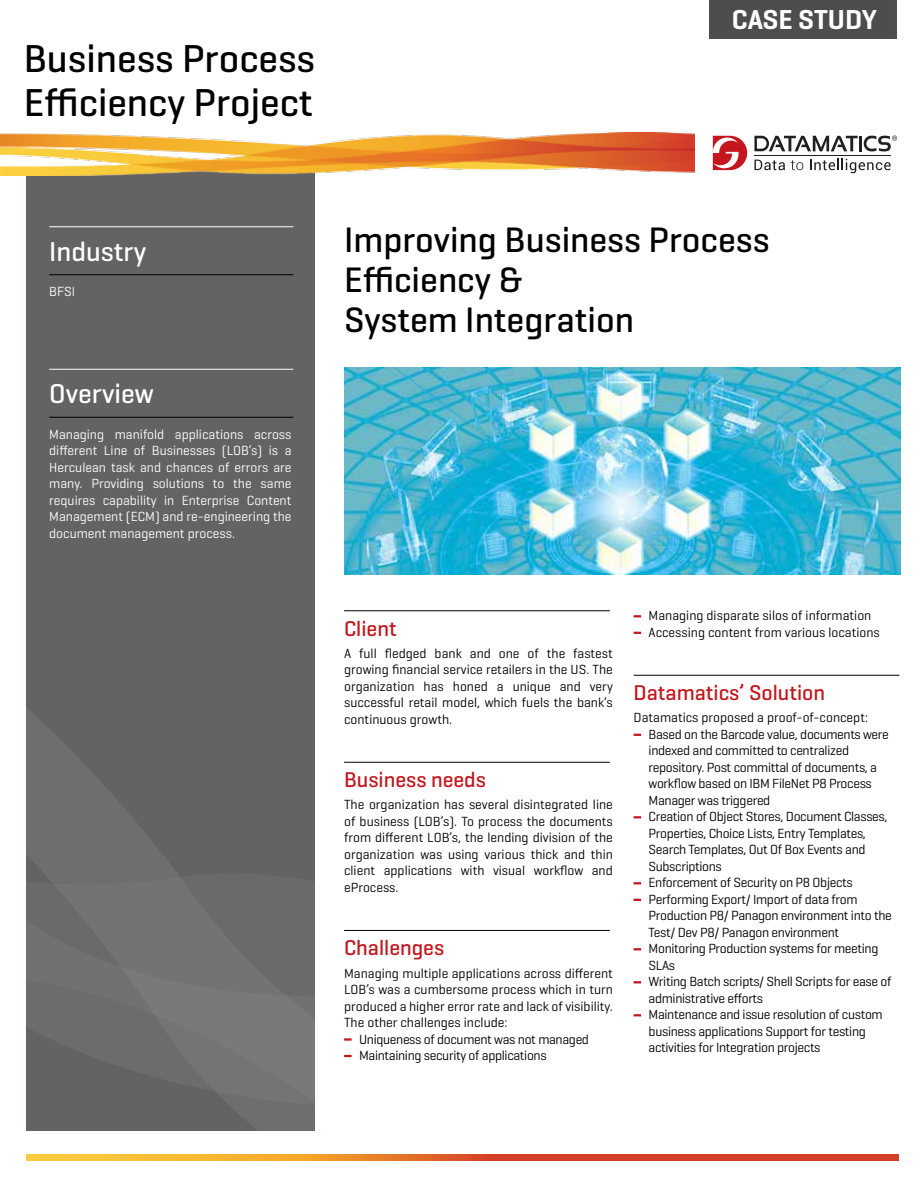
<style>
.page{position:relative;width:918px;height:1188px;background:#fff}
.page>*{position:absolute;margin:0;border:0;box-sizing:border-box;transform-origin:0 0}
.t1{font:500 39.6px/43.2px "Geogrotesque";color:#000}
.t2{font:500 36px/39.6px "Geogrotesque";color:#000}
.t3{font:600 27.9px "Geogrotesque";color:#fff}
.t4{font:500 27.75px "Geogrotesque";color:#fff}
.t5{font:500 21.75px "Geogrotesque";color:#c4161c}
.t6{font:13.5px/16.5px "Geogrotesque";letter-spacing:-.025em;color:#000;text-align:justify}
.t7{font:13.5px/16.5px "Geogrotesque";color:#fff;text-align:justify}
.t8{font:13.5px/16.5px "Geogrotesque";color:#000}
</style>
<div class="page">
<svg style="left:27px;top:1155px;width:871px;height:6px;background:#e3712b"></svg>
<svg style="left:634px;top:981px;width:7px;height:2px"></svg>
<svg style="left:634px;top:1014px;width:7px;height:2px"></svg>
<svg style="left:634px;top:948px;width:7px;height:2px"></svg>
<svg style="left:634px;top:899px;width:7px;height:2px"></svg>
<svg style="left:634px;top:882px;width:7px;height:2px"></svg>
<svg style="left:634px;top:816px;width:7px;height:2px"></svg>
<svg style="left:634px;top:734px;width:7px;height:2px"></svg>
<hr style="left:634px;top:675px;width:265px;height:1px;background:#000">
<svg style="left:634px;top:632px;width:7px;height:2px"></svg>
<svg style="left:634px;top:615px;width:7px;height:2px"></svg>
<svg style="left:344px;top:1055px;width:8px;height:2px"></svg>
<svg style="left:344px;top:1038px;width:8px;height:3px"></svg>
<hr style="left:344px;top:930px;width:266px;height:1px;background:#000">
<hr style="left:344px;top:762px;width:266px;height:1px;background:#000">
<hr style="left:344px;top:610px;width:266px;height:1px;background:#000">
<img style="left:344px;top:368px;width:557px;height:206px">
<div style="left:27px;top:170px;width:288px;height:961px;background:#656263"></div>
<svg style="left:27px;top:709px;width:288px;height:422px"></svg>
<hr style="left:49px;top:417px;width:244px;height:1px;background:#000">
<hr style="left:49px;top:369px;width:244px;height:1px;background:#fff">
<hr style="left:49px;top:274px;width:244px;height:1px;background:#000">
<hr style="left:49px;top:226px;width:244px;height:1px;background:#fff">
<img style="left:0;top:132px;width:694px;height:43px">
<svg style="left:754px;top:160px;width:31px;height:10px"></svg>
<svg style="left:791px;top:160px;width:12px;height:10px"></svg>
<svg style="left:810px;top:159px;width:81px;height:14px"></svg>
<hr style="left:754px;top:155px;width:137px;height:1px;background:#231f20">
<svg style="left:864px;top:136px;width:33px;height:15px"></svg>
<hr style="left:859px;top:136px;width:3px;height:15px;background:#231f20">
<svg style="left:754px;top:136px;width:104px;height:15px"></svg>
<svg style="left:713px;top:136px;width:34px;height:34px"></svg>
<div style="left:710px;top:0;width:187px;height:39px;background:#4e4d4c"></div>
<h1 class="t1" style="left:24px;top:36px;width:293px">Business Process<br>Efficiency Project</h1>
<h3 class="t3" style="left:732px;top:2px;width:147px">CASE STUDY</h3>
<h3 class="t4" style="left:49px;top:234px;width:99px">Industry</h3>
<p class="t7" style="left:49px;top:283px;width:27px">BFSI</p>
<h3 class="t4" style="left:49px;top:376px;width:106px">Overview</h3>
<p class="t7" style="left:49px;top:426px;width:244px">Managing manifold applications across different Line of Businesses (LOB’s) is a Herculean task and chances of errors are many. Providing solutions to the same requires capability in Enterprise Content Management (ECM) and re-engineering the document management process.</p>
<h2 class="t2" style="left:344px;top:220px;width:427px">Improving Business Process<br>Efficiency &amp;<br>System Integration</h2>
<h3 class="t5" style="left:344px;top:615px;width:54px">Client</h3>
<p class="t6" style="left:344px;top:645px;width:270px">A full fledged bank and one of the fastest growing financial service retailers in the US. The organization has honed a unique and very successful retail model, which fuels the bank’s continuous growth.</p>
<h3 class="t5" style="left:344px;top:766px;width:143px">Business needs</h3>
<p class="t6" style="left:344px;top:796px;width:270px">The organization has several disintegrated line of business (LOB’s). To process the documents from different LOB’s, the lending division of the organization was using various thick and thin client applications with visual workflow and eProcess.</p>
<h3 class="t5" style="left:344px;top:934px;width:102px">Challenges</h3>
<p class="t8" style="left:344px;top:964px;width:270px">Managing multiple applications across different</p>
<p class="t8" style="left:344px;top:981px;width:270px">LOB’s was a cumbersome process which in turn</p>
<p class="t8" style="left:344px;top:997px;width:270px">produced a higher error rate and lack of visibility.</p>
<p class="t8" style="left:344px;top:1014px;width:165px">The other challenges include:</p>
<p class="t6" style="left:359px;top:1030px;width:231px">Uniqueness of document was not managed</p>
<p class="t6" style="left:359px;top:1047px;width:189px">Maintaining security of applications</p>
<p class="t8" style="left:649px;top:607px;width:233px">Managing disparate silos of information<br>Accessing content from various locations</p>
<h3 class="t5" style="left:634px;top:679px;width:193px">Datamatics’ Solution</h3>
<p class="t6" style="left:649px;top:709px;width:245px;text-align:left;text-indent:-15px">Datamatics proposed a proof-of-concept:<br>Based on the Barcode value, documents were indexed and committed to centralized repository. Post committal of documents, a workflow based on IBM FileNet P8 Process Manager was triggered<br>Creation of Object Stores, Document Classes, Properties, Choice Lists, Entry Templates, Search Templates, Out Of Box Events and Subscriptions<br>Enforcement of Security on P8 Objects Performing Export/ Import of data from Production P8/ Panagon environment into the Test/ Dev P8/ Panagon environment Monitoring Production systems for meeting SLAs<br>Writing Batch scripts/ Shell Scripts for ease of administrative efforts<br>Maintenance and issue resolution of custom business applications Support for testing activities for Integration projects</p>
</div>
